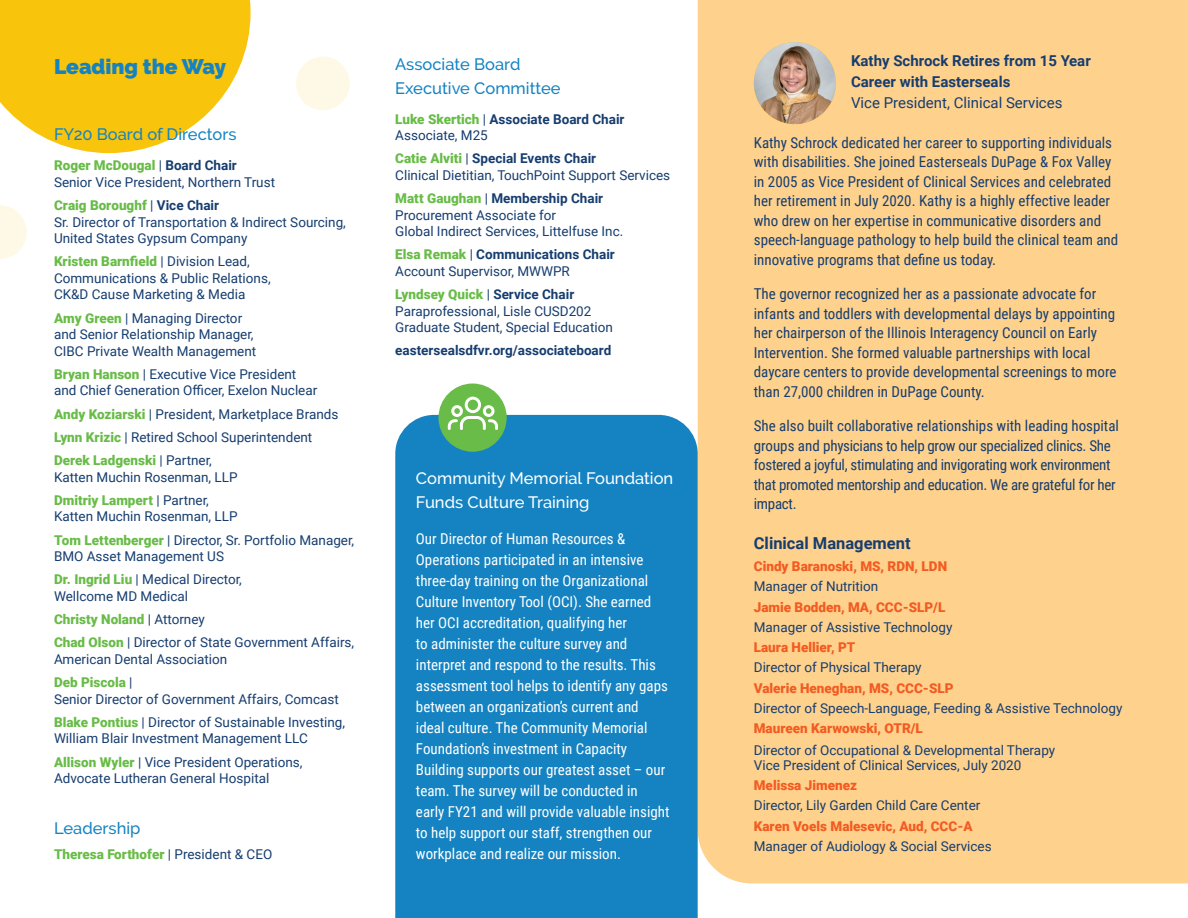
<style>
.page{position:relative;width:1188px;height:918px;background:#fff}
.page>*{position:absolute;margin:0;border:0;box-sizing:border-box;transform-origin:0 0}
.t1{font:900 21px "Raleway";color:#1583c2}
.t2{font:500 16.5px/24px "Raleway";color:#1583c2}
.t3{font:500 16.5px/24px "Raleway";color:#fff}
.t4{font:700 16.5px "Roboto";color:#163d6f}
.t5{font:15px/19.5px "Roboto Condensed";color:#163d6f}
.t6{font:15px/21px "Roboto Condensed";color:#fff}
.t7{font:15px/19.5px "Roboto Condensed";letter-spacing:-.02em;color:#163d6f}
.t8{font:700 15px/21px "Roboto";color:#163d6f}
.t9{font:15px "Roboto";color:#163d6f}
.t10{font:13.5px/16.5px "Roboto";color:#163d6f}
.t11{font:900 13.5px "Roboto";color:#f25b21}
.t12{font:700 13.5px/16.5px "Roboto";color:#163d6f}
.t13{font:900 13.5px "Roboto";color:#68bc47}
.s1{font-weight:900;color:#68bc47}
.s2{font-weight:400}
.s3{font-weight:700}
.s4{font-weight:400;color:#163d6f}
</style>
<div class="page">
<svg style="left:0;top:0;width:251px;height:153px"></svg>
<div style="left:698px;top:0;width:490px;height:883px;background:#fed18d"></div>
<div style="left:395px;top:415px;width:303px;height:503px;background:#1583c2"></div>
<img style="left:754px;top:42px;width:82px;height:82px;border-radius:41px">
<div style="left:438px;top:384px;width:69px;height:68px;background:#68bc47;border-radius:50%"></div>
<svg style="left:296px;top:56px;width:54px;height:54px"></svg>
<svg style="left:0;top:205px;width:27px;height:54px"></svg>
<svg style="left:446px;top:395px;width:54px;height:35px"></svg>
<p class="t1" style="left:54px;top:54px;width:174px">Leading the Way</p>
<p class="t2" style="left:395px;top:52px;width:167px">Associate Board<br>Executive Committee</p>
<p class="t12" style="left:395px;top:110px;width:231px"><span class="s1">Luke Skertich</span> <span class="s2">|</span> Associate Board Chair<br><span class="s2">Associate, M25</span></p>
<p class="t10" style="left:395px;top:150px;width:276px"><span class="s1">Catie Alviti</span> | <span class="s3">Special Events Chair<br></span>Clinical Dietitian, TouchPoint Support Services</p>
<p class="t10" style="left:395px;top:189px;width:230px"><span class="s1">Matt Gaughan</span> | <span class="s3">Membership Chair<br></span>Procurement Associate for<br>Global Indirect Services, Littelfuse Inc.</p>
<p class="t10" style="left:395px;top:246px;width:221px"><span class="s1">Elsa Remak</span> | <span class="s3">Communications Chair<br></span>Account Supervisor, MWWPR</p>
<p class="t10" style="left:395px;top:285px;width:219px"><span class="s1">Lyndsey Quick</span> | <span class="s3">Service Chair<br></span>Paraprofessional, Lisle CUSD202<br>Graduate Student, Special Education</p>
<p class="t12" style="left:395px;top:342px;width:218px">eastersealsdfvr.org/associateboard</p>
<p class="t2" style="left:54px;top:123px;width:184px">FY20 Board of Directors</p>
<p class="t10" style="left:54px;top:157px;width:223px"><span class="s1">Roger McDougal</span> | <span class="s3">Board Chair<br></span>Senior Vice President, Northern Trust</p>
<p class="t10" style="left:54px;top:197px;width:293px"><span class="s1">Craig Boroughf</span> | <span class="s3">Vice Chair<br></span>Sr. Director of Transportation &amp; Indirect Sourcing,<br>United States Gypsum Company</p>
<p class="t10" style="left:54px;top:253px;width:218px"><span class="s1">Kristen Barnfield</span> | Division Lead,<br>Communications &amp; Public Relations,<br>CK&amp;D Cause Marketing &amp; Media</p>
<p class="t10" style="left:54px;top:309px;width:204px"><span class="s1">Amy Green</span> | Managing Director and Senior Relationship Manager,<br>CIBC Private Wealth Management</p>
<p class="t10" style="left:54px;top:365px;width:265px"><span class="s1">Bryan Hanson</span> | Executive Vice President and Chief Generation Officer, Exelon Nuclear</p>
<p class="t10" style="left:54px;top:405px;width:286px"><span class="s1">Andy Koziarski</span> | President, Marketplace Brands</p>
<p class="t10" style="left:54px;top:428px;width:260px"><span class="s1">Lynn Krizic</span> | Retired School Superintendent</p>
<p class="t10" style="left:54px;top:452px;width:185px"><span class="s1">Derek Ladgenski</span> | Partner,<br>Katten Muchin Rosenman, LLP</p>
<p class="t10" style="left:54px;top:491px;width:185px"><span class="s1">Dmitriy Lampert</span> | Partner,<br>Katten Muchin Rosenman, LLP</p>
<p class="t10" style="left:54px;top:531px;width:302px"><span class="s1">Tom Lettenberger</span> | Director, Sr. Portfolio Manager,<br>BMO Asset Management US</p>
<p class="t10" style="left:54px;top:571px;width:189px"><span class="s1">Dr. Ingrid Liu</span> | Medical Director,<br>Wellcome MD Medical</p>
<p class="t13" style="left:54px;top:610px;width:152px">Christy Noland <span class="s4">| Attorney</span></p>
<p class="t10" style="left:54px;top:634px;width:302px"><span class="s1">Chad Olson</span> | Director of State Government Affairs,<br>American Dental Association</p>
<p class="t10" style="left:54px;top:674px;width:286px"><span class="s1">Deb Piscola</span> |<br>Senior Director of Government Affairs, Comcast</p>
<p class="t10" style="left:54px;top:713px;width:293px"><span class="s1">Blake Pontius</span> | Director of Sustainable Investing,<br>William Blair Investment Management LLC</p>
<p class="t10" style="left:54px;top:753px;width:250px"><span class="s1">Allison Wyler</span> | Vice President Operations,<br>Advocate Lutheran General Hospital</p>
<p class="t3" style="left:416px;top:466px;width:259px">Community Memorial Foundation<br>Funds Culture Training</p>
<p class="t6" style="left:416px;top:528px;width:255px">Our Director of Human Resources &amp; Operations participated in an intensive three-day training on the Organizational Culture Inventory Tool (OCI). She earned her OCI accreditation, qualifying her<br>to administer the culture survey and interpret and respond to the results. This assessment tool helps to identify any gaps between an organization’s current and ideal culture. The Community Memorial Foundation’s investment in Capacity Building supports our greatest asset – our team. The survey will be conducted in early FY21 and will provide valuable insight to help support our staff, strengthen our</p>
<p class="t2" style="left:54px;top:817px;width:88px">Leadership</p>
<p class="t13" style="left:54px;top:845px;width:220px">Theresa Forthofer <span class="s4">| President &amp; CEO</span></p>
<p class="t6" style="left:416px;top:843px;width:207px">workplace and realize our mission.</p>
<p class="t8" style="left:851px;top:50px;width:241px">Kathy Schrock Retires from 15 Year<br>Career with Easterseals</p>
<p class="t9" style="left:851px;top:92px;width:213px">Vice President, Clinical Services</p>
<p class="t5" style="left:754px;top:132px;width:366px">Kathy Schrock dedicated her career to supporting individuals with disabilities. She joined Easterseals DuPage &amp; Fox Valley in 2005 as Vice President of Clinical Services and celebrated her retirement in July 2020. Kathy is a highly effective leader who drew on her expertise in communicative disorders and speech-language pathology to help build the clinical team and innovative programs that define us today.</p>
<p class="t5" style="left:754px;top:283px;width:364px">The governor recognized her as a passionate advocate for infants and toddlers with developmental delays by appointing her chairperson of the Illinois Interagency Council on Early Intervention. She formed valuable partnerships with local daycare centers to provide developmental screenings to more than 27,000 children in DuPage County.</p>
<p class="t7" style="left:754px;top:415px;width:367px">She also built collaborative relationships with leading hospital groups and physicians to help grow our specialized clinics. She fostered a joyful, stimulating and invigorating work environment that promoted mentorship and education. We are grateful for her impact.</p>
<p class="t4" style="left:754px;top:531px;width:158px">Clinical Management</p>
<p class="t11" style="left:754px;top:557px;width:195px">Cindy Baranoski, MS, RDN, LDN</p>
<p class="t10" style="left:754px;top:578px;width:126px">Manager of Nutrition</p>
<p class="t11" style="left:754px;top:597px;width:193px">Jamie Bodden, MA, CCC-SLP/L</p>
<p class="t10" style="left:754px;top:618px;width:200px">Manager of Assistive Technology</p>
<p class="t11" style="left:754px;top:638px;width:103px">Laura Hellier, PT</p>
<p class="t10" style="left:754px;top:659px;width:169px">Director of Physical Therapy</p>
<p class="t11" style="left:754px;top:678px;width:201px">Valerie Heneghan, MS, CCC-SLP</p>
<p class="t10" style="left:754px;top:699px;width:370px">Director of Speech-Language, Feeding &amp; Assistive Technology</p>
<p class="t11" style="left:754px;top:719px;width:171px">Maureen Karwowski, OTR/L</p>
<p class="t10" style="left:754px;top:742px;width:303px;line-height:15px">Director of Occupational &amp; Developmental Therapy<br>Vice President of Clinical Services, July 2020</p>
<p class="t11" style="left:754px;top:776px;width:105px">Melissa Jimenez</p>
<p class="t10" style="left:754px;top:797px;width:228px">Director, Lily Garden Child Care Center</p>
<p class="t11" style="left:754px;top:816px;width:220px">Karen Voels Malesevic, Aud, CCC-A</p>
<p class="t10" style="left:754px;top:837px;width:239px">Manager of Audiology &amp; Social Services</p>
</div>
